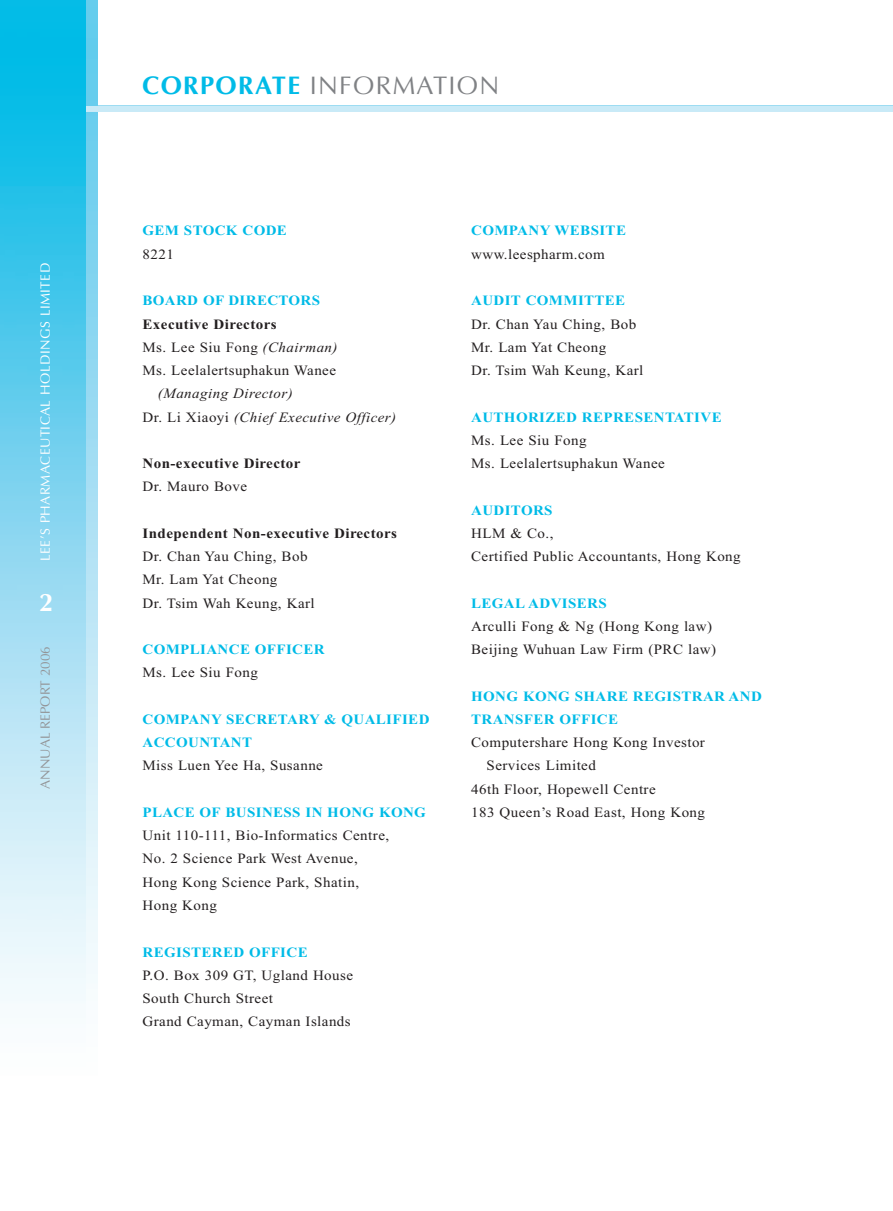
<style>
.page{position:relative;width:893px;height:1211px;background:#fff}
.page>*{position:absolute;margin:0;border:0;box-sizing:border-box;transform-origin:0 0}
.t1{font:25.5px "Optima";letter-spacing:.05em;color:#808285}
.t2{font:700 25.5px "Optima";color:#fff}
.t3{font:14.25px/23.2px "Times";letter-spacing:.03em;color:#231f20;scale:1.05 1}
.t4{font:700 14.25px/23.2px "Times";letter-spacing:.025em;color:#00bbe7;scale:1.05 1}
.t5{font:700 14.25px "Times";letter-spacing:.03em;color:#231f20;scale:1.05 1}
.t6{font:italic 14.25px/23.2px "Times";letter-spacing:.03em;color:#231f20;scale:1.05 1}
.t7{font:13.5px "Optima";letter-spacing:.03em;color:#fff}
.t8{font:13.5px "Optima";color:#939598}
.s1{font-weight:700;color:#00bbe7}
.s2{font-weight:700}
.s3{font-style:italic}
.s4{font-style:normal}
</style>
<div class="page">
<hr style="left:0;top:105px;width:892px;height:2px;background:#94d9f1">
<img style="left:85px;top:0;width:13px;height:1003px">
<div style="left:0;top:106px;width:892px;height:6px;background:#c9eaf7"></div>
<img style="left:0;top:0;width:85px;height:1003px">
<p class="t7" style="left:40px;top:561px;width:299px;rotate:-90deg">LEE’S PHARMACEUTICAL HOLDINGS LIMITED</p>
<h1 class="t2" style="left:39px;top:592px;width:16px">2</h1>
<p class="t8" style="left:40px;top:789px;width:144px;rotate:-90deg">ANNUAL REPORT 2006</p>
<h1 class="t1" style="left:142px;top:76px;width:358px"><span class="s1">CORPORATE</span> INFORMATION</h1>
<p class="t4" style="left:142px;top:221px;width:139px">GEM STOCK CODE</p>
<p class="t3" style="left:142px;top:244px;width:31px">8221</p>
<p class="t4" style="left:142px;top:290px;width:171px">BOARD OF DIRECTORS</p>
<p class="t3" style="left:142px;top:313px;width:187px"><span class="s2">Executive Directors<br></span>Ms. Lee Siu Fong <span class="s3">(Chairman)<br></span>Ms. Leelalertsuphakun Wanee</p>
<p class="t6" style="left:142px;top:383px;width:243px;text-indent:15px">(Managing Director)<br><span class="s4">Dr. Li Xiaoyi</span> (Chief Executive Officer)</p>
<p class="t5" style="left:142px;top:458px;width:152px">Non-executive Director</p>
<p class="t3" style="left:142px;top:476px;width:101px">Dr. Mauro Bove</p>
<p class="t5" style="left:142px;top:528px;width:244px">Independent Non-executive Directors</p>
<p class="t3" style="left:142px;top:546px;width:165px">Dr. Chan Yau Ching, Bob<br>Mr. Lam Yat Cheong<br>Dr. Tsim Wah Keung, Karl</p>
<p class="t4" style="left:142px;top:639px;width:175px">COMPLIANCE OFFICER</p>
<p class="t3" style="left:142px;top:662px;width:111px">Ms. Lee Siu Fong</p>
<p class="t4" style="left:142px;top:709px;width:275px">COMPANY SECRETARY &amp; QUALIFIED<br>ACCOUNTANT</p>
<p class="t3" style="left:142px;top:755px;width:173px">Miss Luen Yee Ha, Susanne</p>
<p class="t4" style="left:142px;top:802px;width:271px">PLACE OF BUSINESS IN HONG KONG</p>
<p class="t3" style="left:142px;top:825px;width:236px">Unit 110-111, Bio-Informatics Centre,<br>No. 2 Science Park West Avenue,<br>Hong Kong Science Park, Shatin,<br>Hong Kong</p>
<p class="t4" style="left:142px;top:941px;width:159px">REGISTERED OFFICE</p>
<p class="t3" style="left:142px;top:964px;width:202px">P.O. Box 309 GT, Ugland House<br>South Church Street<br>Grand Cayman, Cayman Islands</p>
<p class="t4" style="left:471px;top:221px;width:149px">COMPANY WEBSITE</p>
<p class="t3" style="left:471px;top:244px;width:129px">www.leespharm.com</p>
<p class="t4" style="left:471px;top:290px;width:148px">AUDIT COMMITTEE</p>
<p class="t3" style="left:471px;top:313px;width:165px">Dr. Chan Yau Ching, Bob<br>Mr. Lam Yat Cheong<br>Dr. Tsim Wah Keung, Karl</p>
<p class="t4" style="left:471px;top:407px;width:240px">AUTHORIZED REPRESENTATIVE</p>
<p class="t3" style="left:471px;top:430px;width:186px">Ms. Lee Siu Fong<br>Ms. Leelalertsuphakun Wanee</p>
<p class="t4" style="left:471px;top:500px;width:79px">AUDITORS</p>
<p class="t3" style="left:471px;top:523px;width:258px">HLM &amp; Co.,<br>Certified Public Accountants, Hong Kong</p>
<p class="t4" style="left:471px;top:593px;width:131px">LEGAL ADVISERS</p>
<p class="t3" style="left:471px;top:616px;width:235px">Arculli Fong &amp; Ng (Hong Kong law)<br>Beijing Wuhuan Law Firm (PRC law)</p>
<p class="t4" style="left:471px;top:686px;width:278px">HONG KONG SHARE REGISTRAR AND<br>TRANSFER OFFICE</p>
<p class="t3" style="left:471px;top:732px;width:224px">Computershare Hong Kong Investor</p>
<p class="t3" style="left:486px;top:755px;width:105px">Services Limited</p>
<p class="t3" style="left:471px;top:778px;width:177px">46th Floor, Hopewell Centre</p>
<p class="t3" style="left:471px;top:802px;width:224px">183 Queen’s Road East, Hong Kong</p>
</div>
